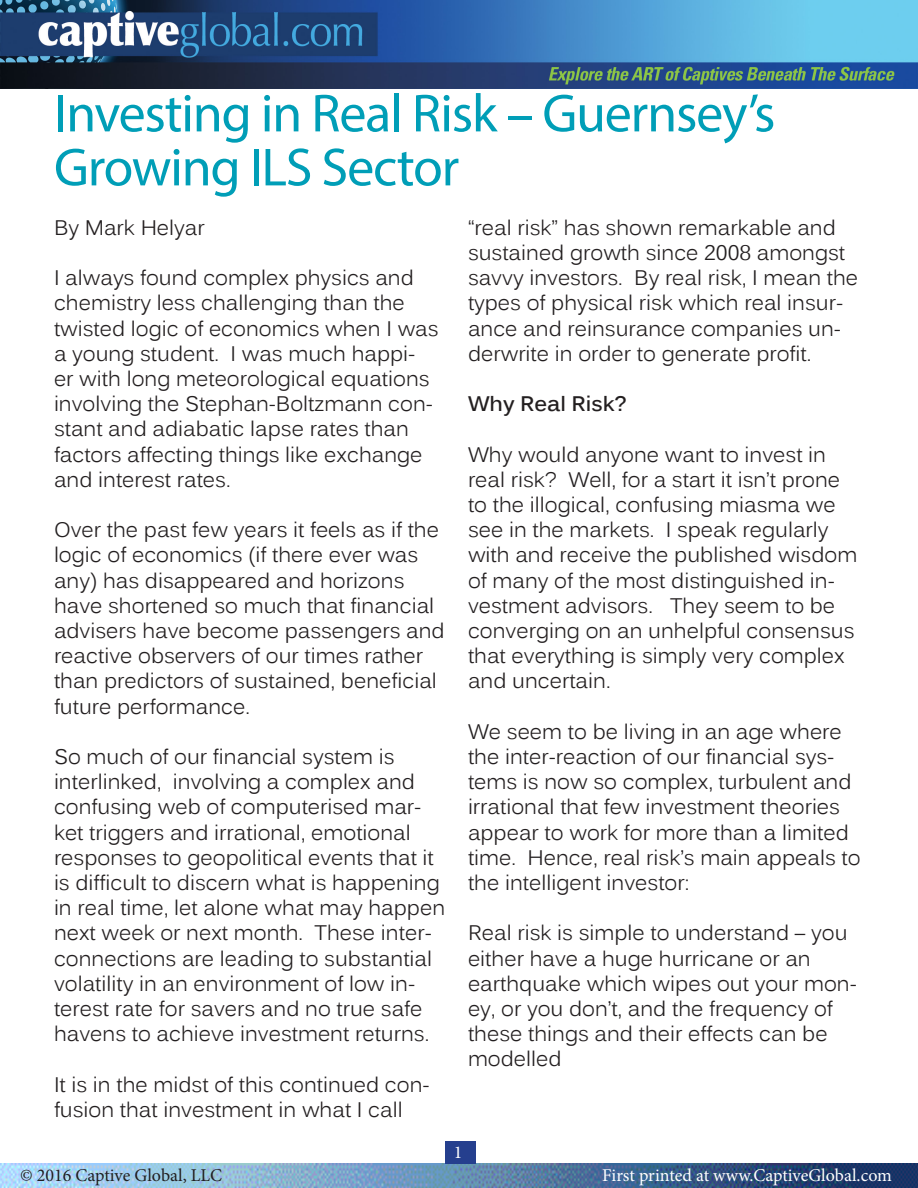
<style>
.page{position:relative;width:918px;height:1188px;background:#fff}
.page>*{position:absolute;margin:0;border:0;box-sizing:border-box;transform-origin:0 0}
.t1{font:54px/54px "Myriad Pro";letter-spacing:-.02em;color:#009eb7}
.t2{font:21px/25.2px "Kalinga";color:#231f20}
.t3{font:700 21px "Kalinga";color:#231f20}
.t4{font:18px "Minion Pro";color:#fff}
.t5{font:18px "Minion Pro";color:#231f20}
</style>
<div class="page">
<img style="left:0;top:1164px;width:918px;height:24px">
<div style="left:445px;top:1142px;width:30px;height:22px;background:#253f8e"></div>
<img style="left:0;top:0;width:918px;height:89px">
<p class="t1" style="left:54px;top:85px;width:723px">Investing in Real Risk – Guernsey’s<br>Growing ILS Sector</p>
<p class="t2" style="left:54px;top:217px;width:152px">By Mark Helyar</p>
<p class="t2" style="left:54px;top:267px;width:386px">I always found complex physics and chemistry less challenging than the twisted logic of economics when I was a young student. I was much happi&shy;er with long meteorological equations involving the Stephan-Boltzmann con&shy;stant and adiabatic lapse rates than factors affecting things like exchange and interest rates.</p>
<p class="t2" style="left:54px;top:519px;width:392px">Over the past few years it feels as if the logic of economics (if there ever was any) has disappeared and horizons have shortened so much that financial advisers have become passengers and reactive observers of our times rather than predictors of sustained, beneficial future performance.</p>
<p class="t2" style="left:54px;top:746px;width:393px">So much of our financial system is interlinked, involving a complex and confusing web of computerised mar&shy;ket triggers and irrational, emotional responses to geopolitical events that it is difficult to discern what is happening in real time, let alone what may happen next week or next month. These inter&shy;connections are leading to substantial volatility in an environment of low in&shy;terest rate for savers and no true safe havens to achieve investment returns.</p>
<p class="t2" style="left:54px;top:1074px;width:377px">It is in the midst of this continued con&shy;fusion that investment in what I call</p>
<p class="t2" style="left:468px;top:217px;width:392px">“real risk” has shown remarkable and sustained growth since 2008 amongst savvy investors. By real risk, I mean the types of physical risk which real insur&shy;ance and reinsurance companies un&shy;derwrite in order to generate profit.</p>
<p class="t3" style="left:468px;top:390px;width:160px">Why Real Risk?</p>
<p class="t2" style="left:468px;top:444px;width:391px">Why would anyone want to invest in real risk? Well, for a start it isn’t prone to the illogical, confusing miasma we see in the markets. I speak regularly with and receive the published wisdom of many of the most distinguished in&shy;vestment advisors. They seem to be converging on an unhelpful consensus that everything is simply very complex and uncertain.</p>
<p class="t2" style="left:468px;top:721px;width:394px">We seem to be living in an age where the inter-reaction of our financial sys&shy;tems is now so complex, turbulent and irrational that few investment theories appear to work for more than a limited time. Hence, real risk’s main appeals to the intelligent investor:</p>
<p class="t2" style="left:468px;top:922px;width:390px">Real risk is simple to understand – you either have a huge hurricane or an earthquake which wipes out your mon&shy;ey, or you don’t, and the frequency of these things and their effects can be modelled</p>
<p class="t4" style="left:454px;top:1141px;width:10px">1</p>
<p class="t5" style="left:20px;top:1163px;width:204px">© 2016 Captive Global, LLC</p>
<p class="t4" style="left:602px;top:1163px;width:291px">First printed at www.CaptiveGlobal.com</p>
</div>
